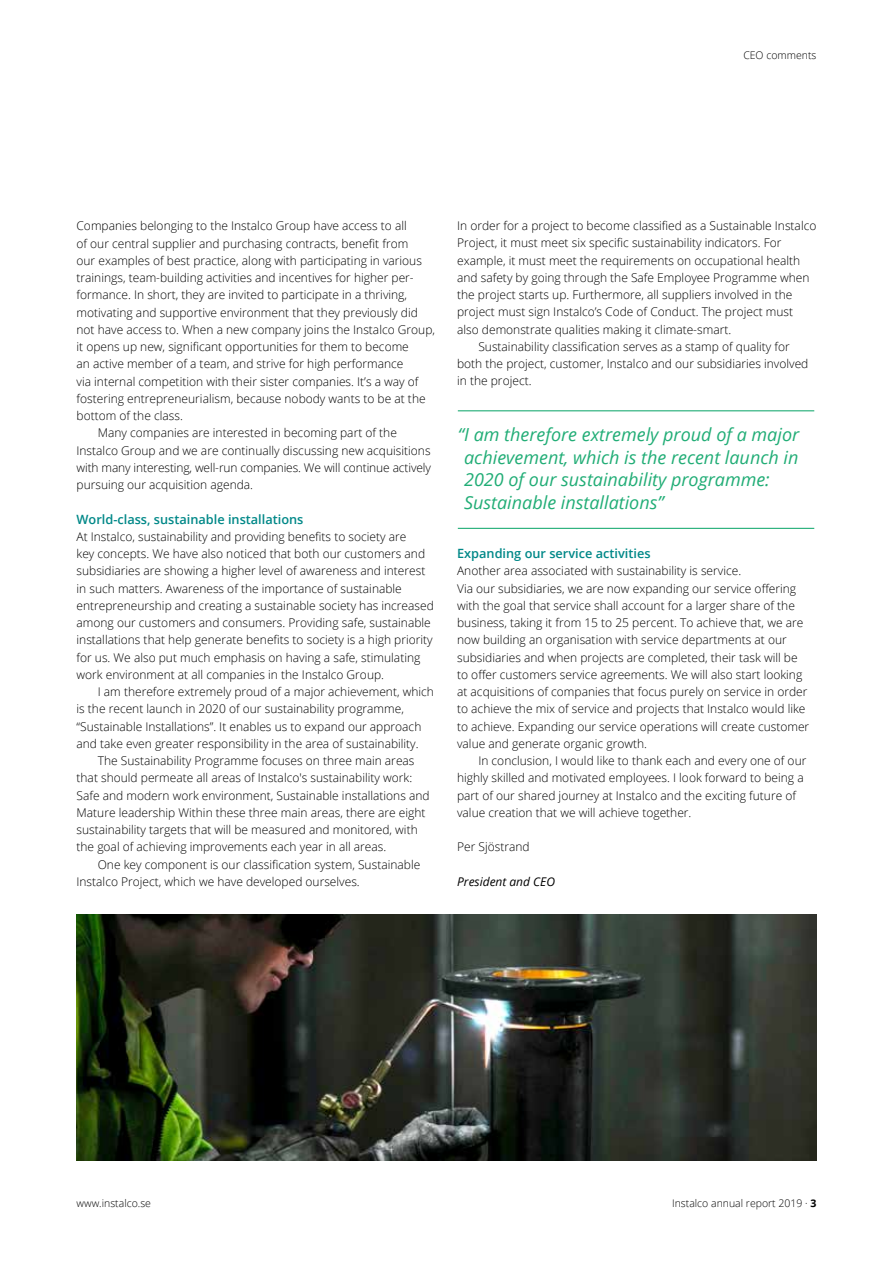
<style>
.page{position:relative;width:893px;height:1263px;background:#fff}
.page>*{position:absolute;margin:0;border:0;box-sizing:border-box;transform-origin:0 0}
.t1{font:italic 18px/22.5px "Open Sans";color:#21ad76}
.t2{font:600 12.75px "Open Sans";color:#088}
.t3{font:300 12px/17.2px "Open Sans";color:#000}
.t4{font:italic 12px "Open Sans";color:#000}
.t5{font:300 10.5px "Open Sans";color:#000}
.s1{font-weight:700}
</style>
<div class="page">
<hr style="left:458px;top:410px;width:356px;height:1px;background:#21ad76">
<hr style="left:458px;top:528px;width:356px;height:1px;background:#21ad76">
<img style="left:77px;top:914px;width:739px;height:247px">
<p class="t5" style="left:743px;top:48px;width:75px">CEO comments</p>
<p class="t3" style="left:77px;top:217px;width:332px">Companies belonging to the Instalco Group have access to all</p>
<p class="t3" style="left:77px;top:234px;width:333px">of our central supplier and purchasing contracts, benefit from</p>
<p class="t3" style="left:77px;top:251px;width:347px">our examples of best practice, along with participating in various</p>
<p class="t3" style="left:77px;top:269px;width:339px">trainings, team-building activities and incentives for higher per-</p>
<p class="t3" style="left:77px;top:286px;width:332px">formance. In short, they are invited to participate in a thriving,</p>
<p class="t3" style="left:77px;top:303px;width:343px">motivating and supportive environment that they previously did</p>
<p class="t3" style="left:77px;top:320px;width:360px">not have access to. When a new company joins the Instalco Group,</p>
<p class="t3" style="left:77px;top:338px;width:334px">it opens up new, significant opportunities for them to become</p>
<p class="t3" style="left:77px;top:355px;width:328px">an active member of a team, and strive for high performance</p>
<p class="t3" style="left:77px;top:372px;width:343px">via internal competition with their sister companies. It’s a way of</p>
<p class="t3" style="left:77px;top:389px;width:351px">fostering entrepreneurialism, because nobody wants to be at the</p>
<p class="t3" style="left:77px;top:407px;width:108px">bottom of the class.</p>
<p class="t3" style="left:98px;top:424px;width:301px">Many companies are interested in becoming part of the</p>
<p class="t3" style="left:77px;top:441px;width:356px">Instalco Group and we are continually discussing new acquisitions</p>
<p class="t3" style="left:77px;top:458px;width:356px">with many interesting, well-run companies. We will continue actively</p>
<p class="t3" style="left:77px;top:476px;width:178px">pursuing our acquisition agenda.</p>
<p class="t2" style="left:77px;top:510px;width:228px">World-class, sustainable installations</p>
<p class="t3" style="left:77px;top:527px;width:359px">At Instalco, sustainability and providing benefits to society are<br>key concepts. We have also noticed that both our customers and subsidiaries are showing a higher level of awareness and interest in such matters. Awareness of the importance of sustainable entrepreneurship and creating a sustainable society has increased among our customers and consumers. Providing safe, sustainable installations that help generate benefits to society is a high priority for us. We also put much emphasis on having a safe, stimulating work environment at all companies in the Instalco Group.</p>
<p class="t3" style="left:98px;top:683px;width:338px">I am therefore extremely proud of a major achievement, which</p>
<p class="t3" style="left:77px;top:700px;width:329px">is the recent launch in 2020 of our sustainability programme,</p>
<p class="t3" style="left:77px;top:717px;width:346px">“Sustainable Installations”. It enables us to expand our approach</p>
<p class="t3" style="left:77px;top:734px;width:344px">and take even greater responsibility in the area of sustainability.</p>
<p class="t3" style="left:98px;top:752px;width:318px">The Sustainability Programme focuses on three main areas</p>
<p class="t3" style="left:77px;top:769px;width:337px">that should permeate all areas of Instalco's sustainability work:</p>
<p class="t3" style="left:77px;top:786px;width:355px">Safe and modern work environment, Sustainable installations and</p>
<p class="t3" style="left:77px;top:803px;width:350px">Mature leadership Within these three main areas, there are eight</p>
<p class="t3" style="left:77px;top:821px;width:343px">sustainability targets that will be measured and monitored, with</p>
<p class="t3" style="left:77px;top:838px;width:311px">the goal of achieving improvements each year in all areas.</p>
<p class="t3" style="left:98px;top:855px;width:324px">One key component is our classification system, Sustainable</p>
<p class="t3" style="left:77px;top:872px;width:285px">Instalco Project, which we have developed ourselves.</p>
<p class="t3" style="left:457px;top:217px;width:361px">In order for a project to become classified as a Sustainable Instalco</p>
<p class="t3" style="left:457px;top:234px;width:326px">Project, it must meet six specific sustainability indicators. For</p>
<p class="t3" style="left:457px;top:251px;width:345px">example, it must meet the requirements on occupational health</p>
<p class="t3" style="left:457px;top:269px;width:354px">and safety by going through the Safe Employee Programme when</p>
<p class="t3" style="left:457px;top:286px;width:337px">the project starts up. Furthermore, all suppliers involved in the</p>
<p class="t3" style="left:457px;top:303px;width:338px">project must sign Instalco’s Code of Conduct. The project must</p>
<p class="t3" style="left:457px;top:320px;width:276px">also demonstrate qualities making it climate-smart.</p>
<p class="t3" style="left:478px;top:338px;width:313px">Sustainability classification serves as a stamp of quality for</p>
<p class="t3" style="left:457px;top:355px;width:353px">both the project, customer, Instalco and our subsidiaries involved</p>
<p class="t3" style="left:457px;top:372px;width:76px">in the project.</p>
<h1 class="t1" style="left:464px;top:423px;width:337px;text-indent:-6px">“I am therefore extremely proud of a major achievement, which is the recent launch in 2020 of our sustainability programme:<br>Sustainable installations”</h1>
<p class="t2" style="left:457px;top:545px;width:195px">Expanding our service activities</p>
<p class="t3" style="left:457px;top:562px;width:354px">Another area associated with sustainability is service.<br>Via our subsidiaries, we are now expanding our service offering with the goal that service shall account for a larger share of the business, taking it from 15 to 25 percent. To achieve that, we are now building an organisation with service departments at our subsidiaries and when projects are completed, their task will be to offer customers service agreements. We will also start looking at acquisitions of companies that focus purely on service in order to achieve the mix of service and projects that Instalco would like to achieve. Expanding our service operations will create customer value and generate organic growth.</p>
<p class="t3" style="left:457px;top:752px;width:351px;text-indent:21px">In conclusion, I would like to thank each and every one of our highly skilled and motivated employees. I look forward to being a part of our shared journey at Instalco and the exciting future of value creation that we will achieve together.</p>
<p class="t3" style="left:457px;top:838px;width:74px">Per Sjöstrand</p>
<p class="t4" style="left:457px;top:873px;width:99px">President and CEO</p>
<p class="t5" style="left:77px;top:1196px;width:76px">www.instalco.se</p>
<p class="t5" style="left:672px;top:1196px;width:146px">Instalco annual report 2019 · <span class="s1">3</span></p>
</div>
